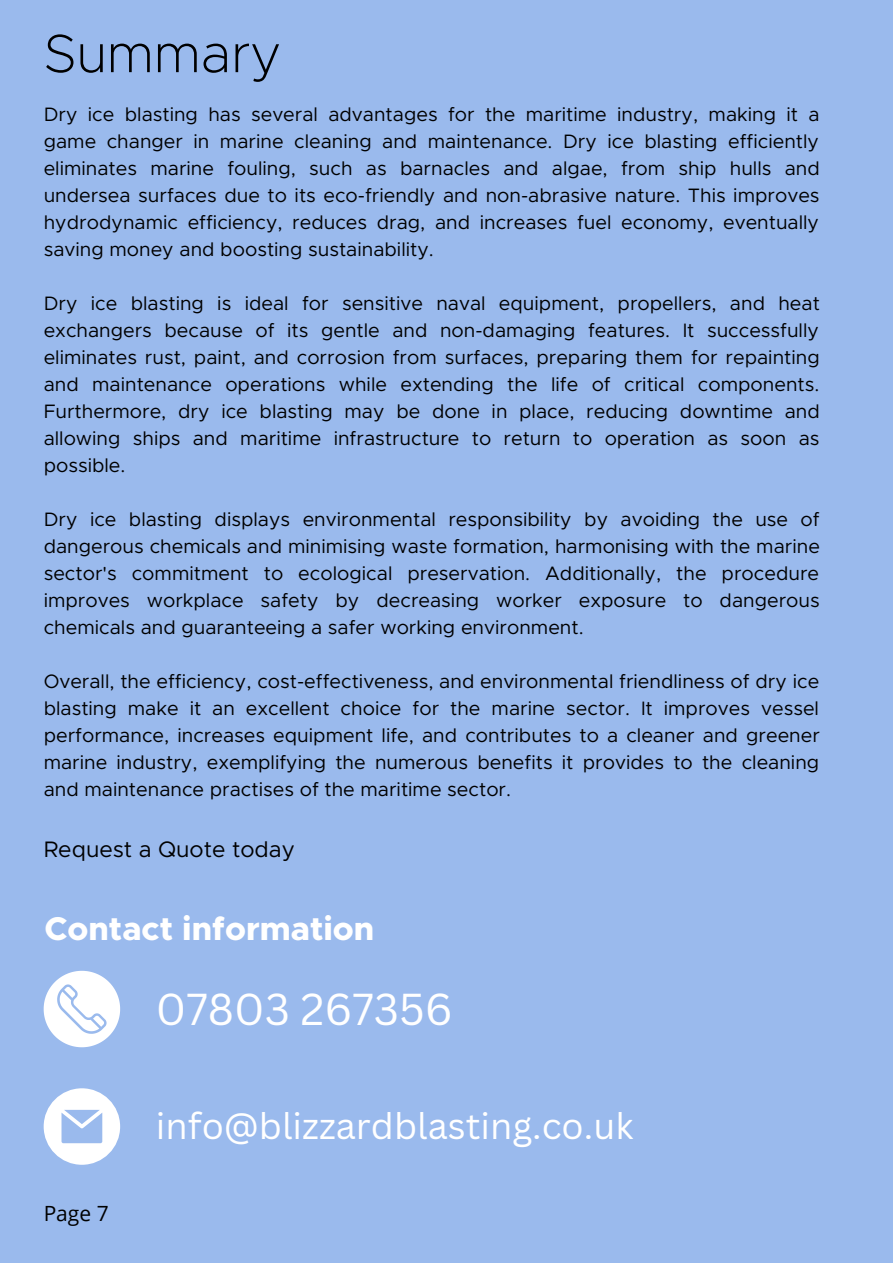
<style>
.page{position:relative;width:893px;height:1264px;background:#fff}
.page>*{position:absolute;margin:0;border:0;box-sizing:border-box;transform-origin:0 0}
.t1{font:200 54px "Metropolis";color:#000}
.t2{font:43.5px "Canva Sans";color:#fff}
.t3{font:36px "Canva Sans";color:#fff}
.t4{font:800 33px "Metropolis";color:#fff}
.t5{font:22.5px "Metropolis";color:#000}
.t6{font:21px "Open Sans";color:#000}
.t7{font:19.5px/27px "Metropolis";color:#000;text-align:justify}
</style>
<div class="page">
<div style="left:0;top:0;width:892px;height:1262px;background:#9abaed"></div>
<svg style="left:44px;top:970px;width:76px;height:77px"></svg>
<svg style="left:44px;top:1088px;width:76px;height:76px"></svg>
<p class="t1" style="left:44px;top:29px;width:239px">Summary</p>
<p class="t7" style="left:44px;top:102px;width:777px">Dry ice blasting has several advantages for the maritime industry, making it a game changer in marine cleaning and maintenance. Dry ice blasting efficiently eliminates marine fouling, such as barnacles and algae, from ship hulls and undersea surfaces due to its eco-friendly and non-abrasive nature. This improves hydrodynamic efficiency, reduces drag, and increases fuel economy, eventually saving money and boosting sustainability.</p>
<p class="t7" style="left:44px;top:291px;width:777px">Dry ice blasting is ideal for sensitive naval equipment, propellers, and heat exchangers because of its gentle and non-damaging features. It successfully eliminates rust, paint, and corrosion from surfaces, preparing them for repainting and maintenance operations while extending the life of critical components.<br>Furthermore, dry ice blasting may be done in place, reducing downtime and allowing ships and maritime infrastructure to return to operation as soon as possible.</p>
<p class="t7" style="left:44px;top:507px;width:777px">Dry ice blasting displays environmental responsibility by avoiding the use of dangerous chemicals and minimising waste formation, harmonising with the marine sector's commitment to ecological preservation. Additionally, the procedure improves workplace safety by decreasing worker exposure to dangerous chemicals and guaranteeing a safer working environment.</p>
<p class="t7" style="left:44px;top:669px;width:777px">Overall, the efficiency, cost-effectiveness, and environmental friendliness of dry ice blasting make it an excellent choice for the marine sector. It improves vessel performance, increases equipment life, and contributes to a cleaner and greener marine industry, exemplifying the numerous benefits it provides to the cleaning and maintenance practises of the maritime sector.</p>
<p class="t5" style="left:44px;top:839px;width:253px">Request a Quote today</p>
<p class="t4" style="left:44px;top:913px;width:331px">Contact information</p>
<p class="t2" style="left:156px;top:978px;width:298px">07803 267356</p>
<p class="t6" style="left:44px;top:1197px;width:66px">Page 7</p>
<p class="t3" style="left:156px;top:1100px;width:479px">info@blizzardblasting.co.uk</p>
</div>
